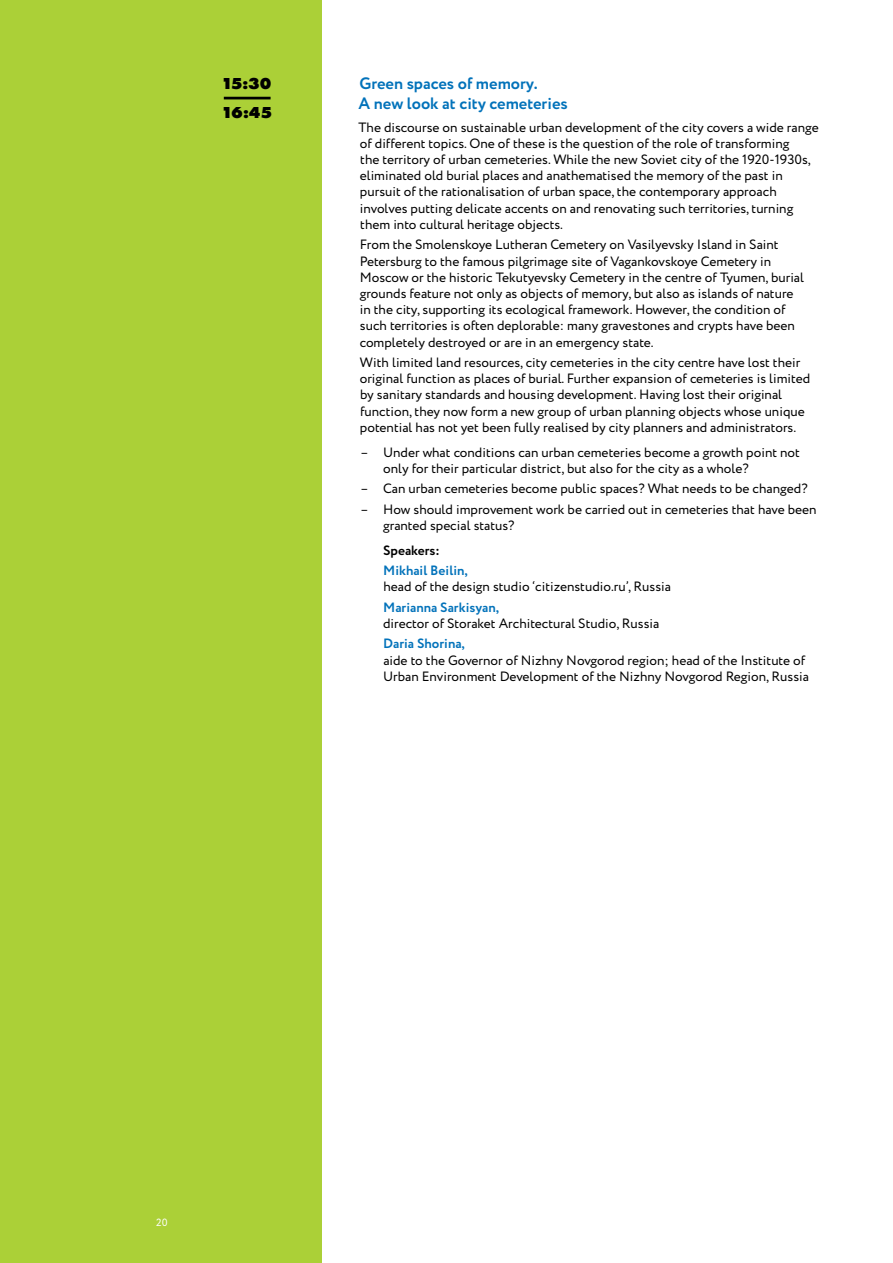
<style>
.page{position:relative;width:893px;height:1263px;background:#fff}
.page>*{position:absolute;margin:0;border:0;box-sizing:border-box;transform-origin:0 0}
.t1{font:700 16.5px/19.8px "Circe";color:#0272ba}
.t2{font:800 16.5px/28.5px "Futura PT";letter-spacing:-.045em;color:#000}
.t3{font:13.5px/16.2px "Circe";color:#000}
.t4{font:700 13.5px "Circe";color:#0272ba}
.t5{font:700 13.5px "Circe";color:#000}
.t6{font:10.5px "Circe";color:#fff}
</style>
<div class="page">
<div style="left:0;top:0;width:321px;height:1263px;background:#abd037"></div>
<hr style="left:224px;top:97px;width:47px;height:2px;background:#000">
<p class="t2" style="left:221px;top:69px;width:53px">15:30<br>16:45</p>
<p class="t1" style="left:359px;top:75px;width:211px">Green spaces of memory.<br>A new look at city cemeteries</p>
<p class="t3" style="left:359px;top:119px;width:462px">The discourse on sustainable urban development of the city covers a wide range of different topics. One of these is the question of the role of transforming<br>the territory of urban cemeteries. While the new Soviet city of the 1920-1930s, eliminated old burial places and anathematised the memory of the past in pursuit of the rationalisation of urban space, the contemporary approach involves putting delicate accents on and renovating such territories, turning them into cultural heritage objects.</p>
<p class="t3" style="left:360px;top:237px;width:446px">From the Smolenskoye Lutheran Cemetery on Vasilyevsky Island in Saint Petersburg to the famous pilgrimage site of Vagankovskoye Cemetery in Moscow or the historic Tekutyevsky Cemetery in the centre of Tyumen, burial grounds feature not only as objects of memory, but also as islands of nature in the city, supporting its ecological framework. However, the condition of such territories is often deplorable: many gravestones and crypts have been completely destroyed or are in an emergency state.</p>
<p class="t3" style="left:360px;top:355px;width:452px">With limited land resources, city cemeteries in the city centre have lost their original function as places of burial. Further expansion of cemeteries is limited by sanitary standards and housing development. Having lost their original function, they now form a new group of urban planning objects whose unique potential has not yet been fully realised by city planners and administrators.</p>
<p class="t3" style="left:383px;top:444px;width:418px;text-indent:-23px">– Under what conditions can urban cemeteries become a growth point not only for their particular district, but also for the city as a whole?</p>
<p class="t3" style="left:361px;top:481px;width:449px">– Can urban cemeteries become public spaces? What needs to be changed?</p>
<p class="t3" style="left:383px;top:501px;width:435px;text-indent:-23px">– How should improvement work be carried out in cemeteries that have been granted special status?</p>
<p class="t5" style="left:383px;top:541px;width:58px">Speakers:</p>
<p class="t4" style="left:383px;top:561px;width:86px">Mikhail Beilin,</p>
<p class="t3" style="left:383px;top:579px;width:289px">head of the design studio ‘citizenstudio.ru’, Russia</p>
<p class="t4" style="left:383px;top:598px;width:118px">Marianna Sarkisyan,</p>
<p class="t3" style="left:383px;top:616px;width:278px">director of Storaket Architectural Studio, Russia</p>
<p class="t4" style="left:383px;top:635px;width:83px">Daria Shorina,</p>
<p class="t3" style="left:383px;top:652px;width:428px">aide to the Governor of Nizhny Novgorod region; head of the Institute of<br>Urban Environment Development of the Nizhny Novgorod Region, Russia</p>
<p class="t6" style="left:156px;top:1216px;width:13px">20</p>
</div>
